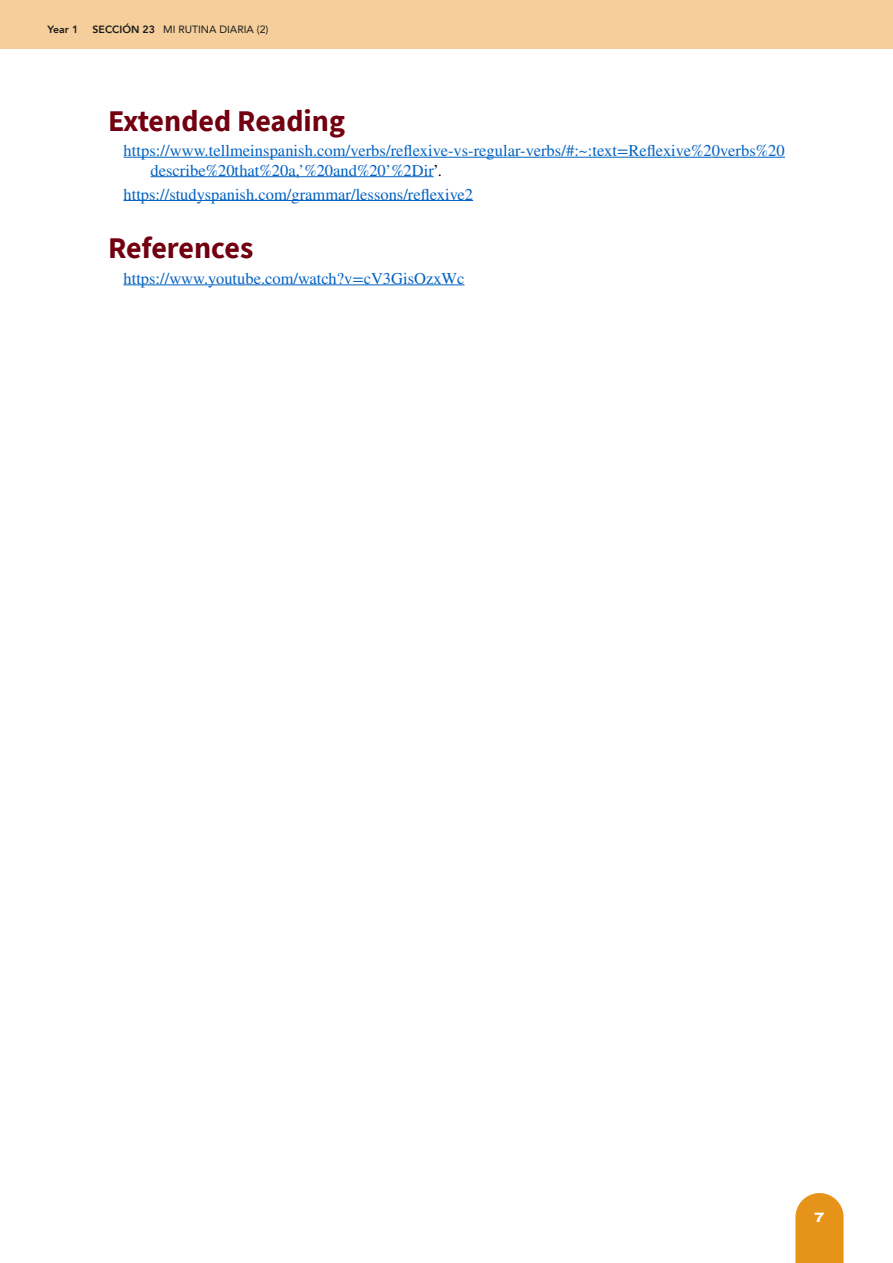
<style>
.page{position:relative;width:893px;height:1263px;background:#fff}
.page>*{position:absolute;margin:0;border:0;box-sizing:border-box;transform-origin:0 0}
.t1{font:700 30px "Source Sans Pro";color:#720011}
.t2{font:16.5px/19.5px "STIX General";color:#0563c1}
.t3{font:800 13.5px "Archivo Expanded";color:#fff}
.t4{font:10.5px "Avenir";color:#1a1a1a}
.t5{font:800 10.5px "Avenir";color:#1a1a1a}
.s1{font-weight:800}
.s2{color:#000}
</style>
<div class="page">
<div style="left:0;top:0;width:893px;height:49px;background:#f5ce9b"></div>
<svg style="left:795px;top:1193px;width:49px;height:70px;background:#e89d2e"></svg>
<hr style="left:124px;top:157px;width:661px;height:1px;background:#0563c1">
<hr style="left:151px;top:176px;width:283px;height:1px;background:#0563c1">
<hr style="left:124px;top:200px;width:349px;height:1px;background:#0563c1">
<hr style="left:124px;top:284px;width:340px;height:1px;background:#0563c1">
<p class="t5" style="left:48px;top:21px;width:32px">Year 1</p>
<p class="t4" style="left:93px;top:21px;width:177px"><span class="s1">SECCIÓN 23</span> MI RUTINA DIARIA (2)</p>
<h1 class="t1" style="left:108px;top:100px;width:238px">Extended Reading</h1>
<p class="t2" style="left:151px;top:142px;width:636px;text-indent:-27px">https://www.tellmeinspanish.com/verbs/reflexive-vs-regular-verbs/#:~:text=Reflexive%20verbs%20 describe%20that%20a,’%20and%20’%2Dir<span class="s2">’.</span></p>
<p class="t2" style="left:124px;top:185px;width:351px">https://studyspanish.com/grammar/lessons/reflexive2</p>
<h1 class="t1" style="left:108px;top:228px;width:147px">References</h1>
<p class="t2" style="left:124px;top:269px;width:342px">https://www.youtube.com/watch?v=cV3GisOzxWc</p>
<p class="t3" style="left:815px;top:1207px;width:11px">7</p>
</div>
